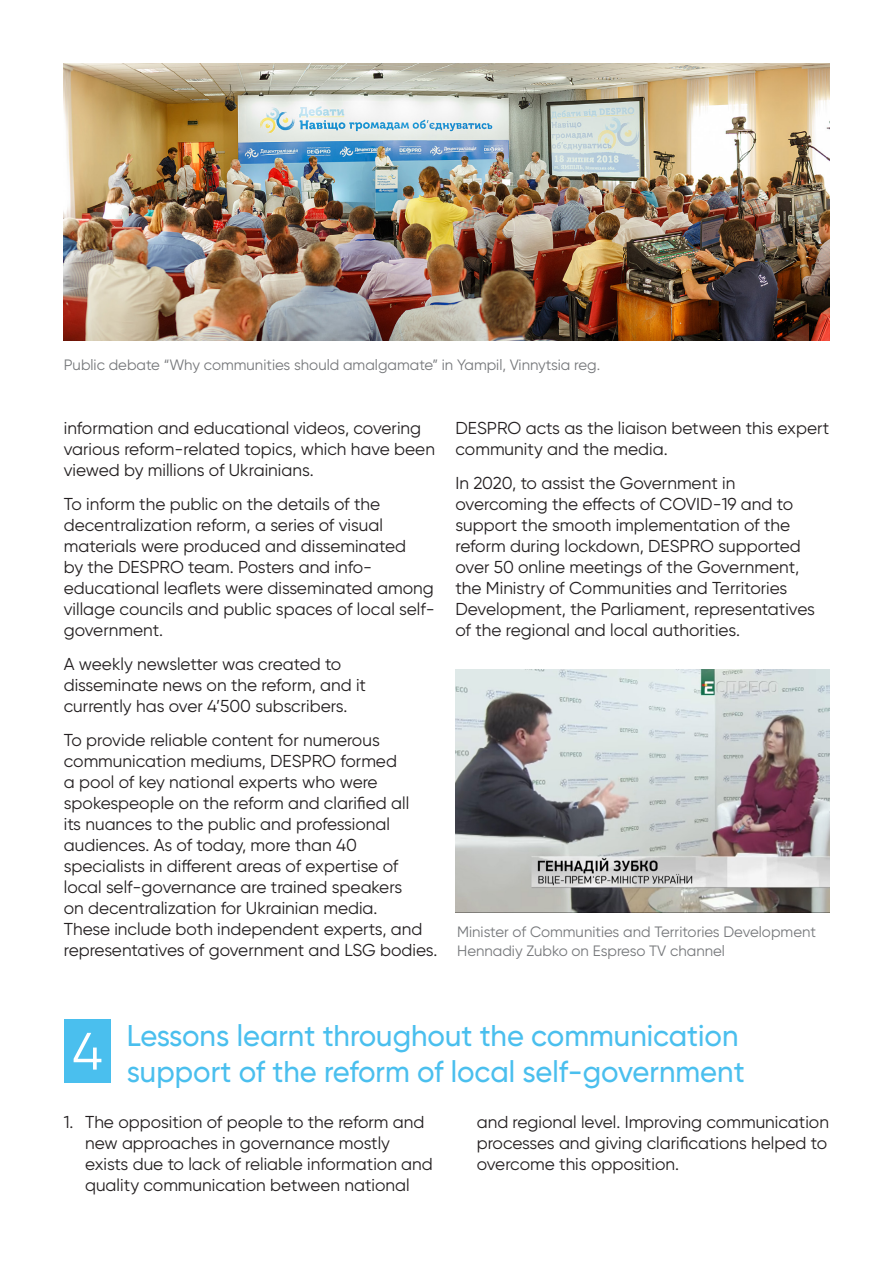
<style>
.page{position:relative;width:893px;height:1263px;background:#fff}
.page>*{position:absolute;margin:0;border:0;box-sizing:border-box;transform-origin:0 0}
.t1{font:52.5px "Gilroy";color:#fff}
.t2{font:500 30px/36px "Gilroy";color:#4abfee}
.Paragraph_Style{font:17.25px/21px "Gilroy";color:#231f20}
.t3{font:15px/18.8px "Gilroy";color:#76787b}
</style>
<div class="page">
<div style="left:64px;top:1019px;width:47px;height:64px;background:#4abfee"></div>
<img style="left:455px;top:670px;width:375px;height:242px">
<img style="left:64px;top:64px;width:765px;height:276px">
<p class="t3" style="left:64px;top:355px;width:538px">Public debate “Why communities should amalgamate” in Yampil, Vinnytsia reg.</p>
<p class="Paragraph_Style" style="left:64px;top:418px;width:373px">information and educational videos, covering various reform-related topics, which have been viewed by millions of Ukrainians.</p>
<p class="Paragraph_Style" style="left:64px;top:493px;width:372px">To inform the public on the details of the decentralization reform, a series of visual materials were produced and disseminated<br>by the DESPRO team. Posters and info&shy;educational leaflets were disseminated among village councils and public spaces of local self&shy;government.</p>
<p class="Paragraph_Style" style="left:64px;top:653px;width:304px">A weekly newsletter was created to disseminate news on the reform, and it currently has over 4’500 subscribers.</p>
<p class="Paragraph_Style" style="left:64px;top:729px;width:375px">To provide reliable content for numerous communication mediums, DESPRO formed<br>a pool of key national experts who were spokespeople on the reform and clarified all<br>its nuances to the public and professional audiences. As of today, more than 40 specialists in different areas of expertise of local self-governance are trained speakers<br>on decentralization for Ukrainian media.<br>These include both independent experts, and representatives of government and LSG bodies.</p>
<p class="Paragraph_Style" style="left:455px;top:418px;width:375px">DESPRO acts as the liaison between this expert community and the media.</p>
<p class="Paragraph_Style" style="left:455px;top:472px;width:361px">In 2020, to assist the Government in overcoming the effects of COVID-19 and to support the smooth implementation of the reform during lockdown, DESPRO supported over 50 online meetings of the Government, the Ministry of Communities and Territories Development, the Parliament, representatives of the regional and local authorities.</p>
<p class="t3" style="left:457px;top:922px;width:360px">Minister of Communities and Territories Development<br>Hennadiy Zubko on Espreso TV channel</p>
<p class="t1" style="left:72px;top:1019px;width:32px">4</p>
<p class="t2" style="left:127px;top:1017px;width:619px">Lessons learnt throughout the communication support of the reform of local self-government</p>
<p class="Paragraph_Style" style="left:85px;top:1111px;width:349px;text-indent:-21px">1. The opposition of people to the reform and new approaches in governance mostly exists due to lack of reliable information and quality communication between national</p>
<p class="Paragraph_Style" style="left:477px;top:1111px;width:354px;text-align:justify">and regional level. Improving communication processes and giving clarifications helped to overcome this opposition.</p>
</div>
